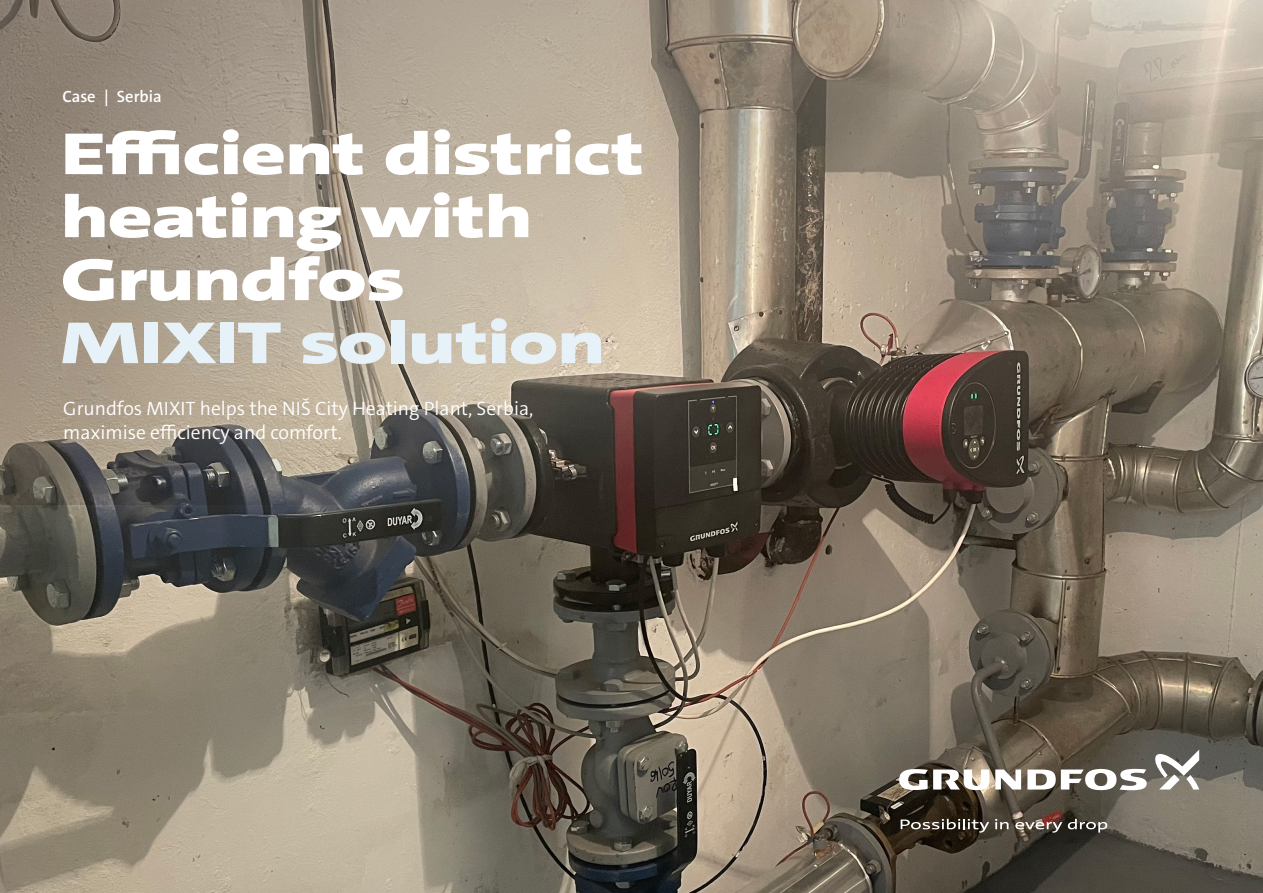
<style>
.page{position:relative;width:1263px;height:893px;background:#fff}
.page>*{position:absolute;margin:0;border:0;box-sizing:border-box;transform-origin:0 0}
.t1{font:900 60px/63px "Grundfos The Sans Extd";letter-spacing:-.005em;color:#fff}
.t2{font:900 60px "Grundfos The Sans Extd";letter-spacing:-.01em;color:#e7f1f8}
.t3{font:300 19.5px/24px "Grundfos The Sans";color:#fff}
.t4{font:600 16.5px "Grundfos The Sans";color:#fff}
</style>
<div class="page">
<img style="left:0;top:0;width:1263px;height:893px">
<svg style="left:0;top:0;width:888px;height:504px;background:#978c7d"></svg>
<svg style="left:995px;top:769px;width:26px;height:20px"></svg>
<svg style="left:899px;top:769px;width:90px;height:21px"></svg>
<svg style="left:1027px;top:769px;width:120px;height:21px"></svg>
<svg style="left:1154px;top:749px;width:45px;height:40px"></svg>
<svg style="left:901px;top:819px;width:88px;height:14px"></svg>
<svg style="left:995px;top:819px;width:13px;height:10px"></svg>
<svg style="left:1015px;top:822px;width:47px;height:11px"></svg>
<svg style="left:1068px;top:819px;width:39px;height:13px"></svg>
<p class="t4" style="left:62px;top:85px;width:101px">Case | Serbia</p>
<h1 class="t1" style="left:61px;top:123px;width:584px">Efficient district heating with<br>Grundfos</h1>
<h1 class="t2" style="left:61px;top:304px;width:545px">MIXIT solution</h1>
<p class="t3" style="left:63px;top:397px;width:472px">Grundfos MIXIT helps the NIŠ City Heating Plant, Serbia, maximise efficiency and comfort.</p>
</div>
